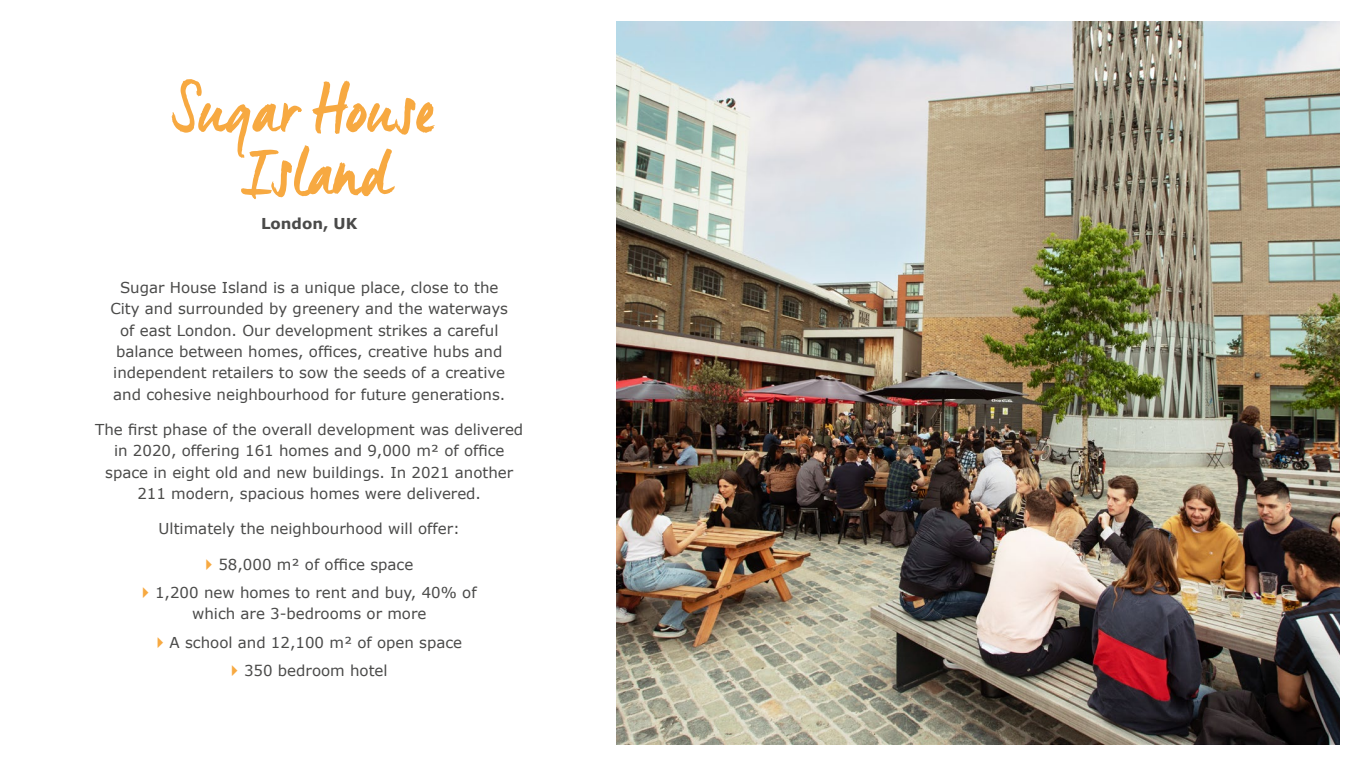
<style>
.page{position:relative;width:1361px;height:766px;background:#fff}
.page>*{position:absolute;margin:0;border:0;box-sizing:border-box;transform-origin:0 0}
._02__SA_4{font:68.75px/62.5px "Manus Pro";color:#f7a941;text-align:center}
._01__verdana_12_17{font:15px/21.2px "Verdana";color:#4a4a49;text-align:center}
._03__quote_2{font:700 15px "Verdana";color:#4a4a49}
.s1{font-size:65.25px}
</style>
<div class="page">
<img style="left:617px;top:21px;width:722px;height:723px">
<p class="_02__SA_4" style="left:172px;top:76px;width:264px">Su<span class="s1">g</span>ar House<br><span class="s1">I</span>sland</p>
<p class="_03__quote_2" style="left:261px;top:214px;width:98px">London, UK</p>
<p class="_01__verdana_12_17" style="left:110px;top:277px;width:399px">Sugar House Island is a unique place, close to the City and surrounded by greenery and the waterways of east London. Our development strikes a careful balance between homes, offices, creative hubs and independent retailers to sow the seeds of a creative and cohesive neighbourhood for future generations.</p>
<p class="_01__verdana_12_17" style="left:95px;top:419px;width:430px">The first phase of the overall development was delivered in 2020, offering 161 homes and 9,000 m² of office space in eight old and new buildings. In 2021 another 211 modern, spacious homes were delivered.</p>
<p class="_01__verdana_12_17" style="left:159px;top:518px;width:303px">Ultimately the neighbourhood will offer:</p>
<p class="_01__verdana_12_17" style="left:218px;top:553px;width:196px">58,000 m² of office space</p>
<p class="_01__verdana_12_17" style="left:192px;top:582px;width:286px;text-align:left;text-indent:-37px">1,200 new homes to rent and buy, 40% of which are 3-bedrooms or more</p>
<p class="_01__verdana_12_17" style="left:170px;top:631px;width:294px">A school and 12,100 m² of open space</p>
<p class="_01__verdana_12_17" style="left:244px;top:660px;width:145px">350 bedroom hotel</p>
</div>
